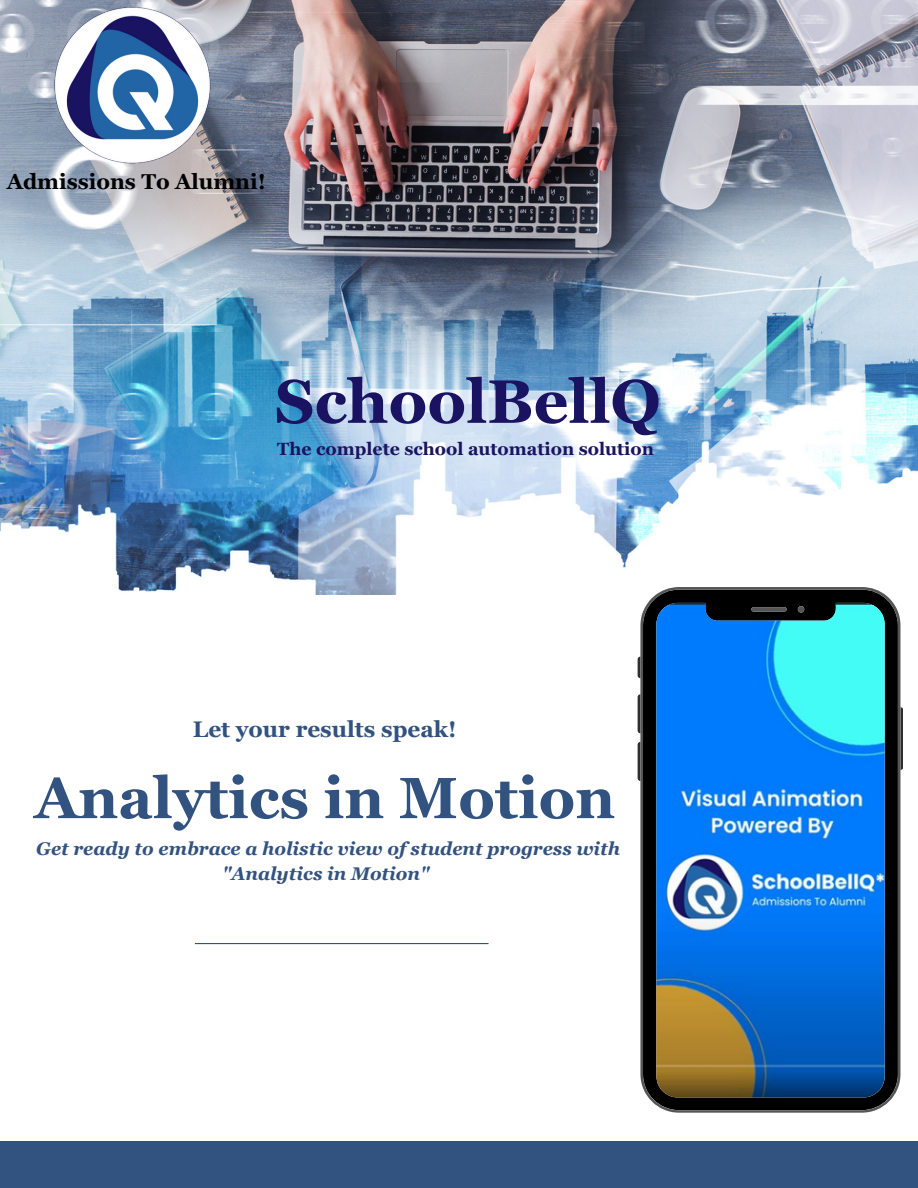
<style>
.page{position:relative;width:918px;height:1188px;background:#fff}
.page>*{position:absolute;margin:0;border:0;box-sizing:border-box;transform-origin:0 0}
.t1{font:700 61.2px "Georgia Pro";color:#1a1361}
.t2{font:700 57.9px "Georgia Pro";color:#325280}
.t3{font:700 22.5px "Georgia Pro";color:#325280}
.t4{font:700 21.45px "Georgia Pro";color:#000}
.t5{font:italic 700 18.3px/24.8px "Georgia Pro";color:#325280;text-align:center}
.t6{font:700 17.7px "Georgia Pro";color:#1a1361}
</style>
<div class="page">
<img style="left:0;top:0;width:918px;height:594px">
<div style="left:0;top:1141px;width:918px;height:47px;background:#325280"></div>
<hr style="left:195px;top:943px;width:294px;height:1px;background:#325280">
<img style="left:51px;top:5px;width:163px;height:162px">
<svg style="left:638px;top:657px;width:2px;height:21px"></svg>
<svg style="left:638px;top:694px;width:2px;height:39px"></svg>
<svg style="left:638px;top:742px;width:2px;height:39px"></svg>
<svg style="left:900px;top:707px;width:3px;height:63px"></svg>
<svg style="left:640px;top:587px;width:260px;height:526px;background:#2475b6"></svg>
<p class="t4" style="left:7px;top:169px;width:261px">Admissions To Alumni!</p>
<p class="t1" style="left:275px;top:367px;width:387px">SchoolBellQ</p>
<p class="t6" style="left:277px;top:438px;width:378px">The complete school automation solution</p>
<p class="t3" style="left:193px;top:717px;width:265px">Let your results speak!</p>
<p class="t2" style="left:35px;top:765px;width:582px">Analytics in Motion</p>
<p class="t5" style="left:36px;top:837px;width:585px">Get ready to embrace a holistic view of student progress with "Analytics in Motion"</p>
</div>
